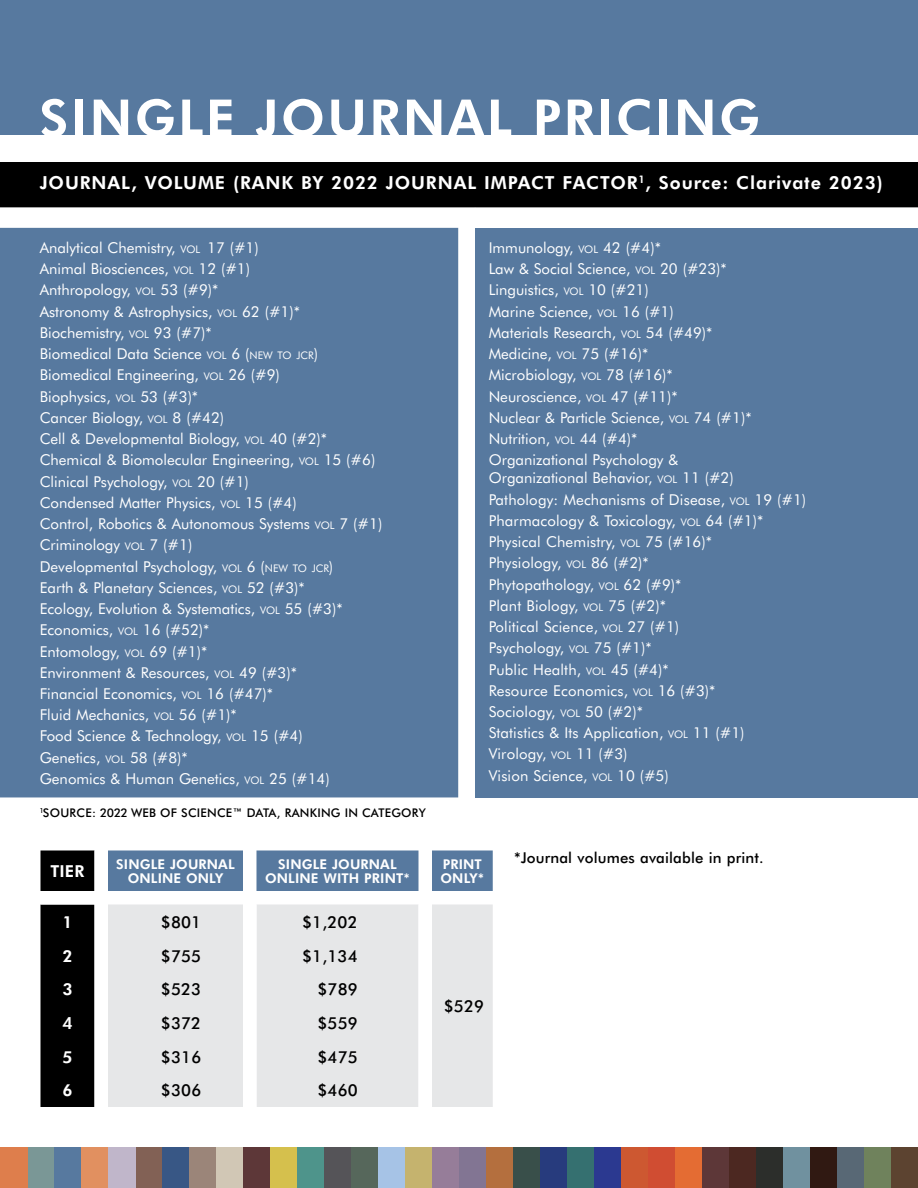
<style>
.page{position:relative;width:918px;height:1188px;background:#fff}
.page>*{position:absolute;margin:0;border:0;box-sizing:border-box;transform-origin:0 0}
.t1{font:700 51px "Futura BT";letter-spacing:.05em;color:#fff}
.t2{font:700 18px "Futura BT";letter-spacing:.05em;color:#fff}
.t3{font:500 16.5px "Futura BT";letter-spacing:.01em;color:#000}
.t4{font:700 16.5px "Futura BT";color:#fff}
.t5{font:15px/21.3px "Futura BT";color:#fff}
.t6{font:500 15px "Futura BT";letter-spacing:.01em;color:#000}
.t7{font:700 13.5px/13.5px "Futura BT";letter-spacing:.01em;color:#fff;text-align:center}
.t8{font:500 12px "Futura BT";letter-spacing:.02em;color:#000}
.s1{font-size:10.5px}
.s2{font-style:inherit}
</style>
<div class="page">
<div style="left:81px;top:1148px;width:27px;height:40px;background:#e19060"></div>
<div style="left:54px;top:1148px;width:27px;height:40px;background:#57799f"></div>
<div style="left:27px;top:1148px;width:27px;height:40px;background:#7a9796"></div>
<div style="left:0;top:1148px;width:27px;height:40px;background:#de7e4c"></div>
<div style="left:270px;top:1148px;width:27px;height:40px;background:#d5c04d"></div>
<div style="left:243px;top:1148px;width:27px;height:40px;background:#5d3738"></div>
<div style="left:702px;top:1148px;width:27px;height:40px;background:#5d3738"></div>
<div style="left:729px;top:1148px;width:27px;height:40px;background:#4c2821"></div>
<div style="left:756px;top:1148px;width:27px;height:40px;background:#2c2e2b"></div>
<div style="left:783px;top:1148px;width:27px;height:40px;background:#70919f"></div>
<div style="left:810px;top:1148px;width:27px;height:40px;background:#301912"></div>
<div style="left:837px;top:1148px;width:27px;height:40px;background:#586875"></div>
<div style="left:864px;top:1148px;width:27px;height:40px;background:#6f825c"></div>
<div style="left:891px;top:1148px;width:27px;height:40px;background:#5c4330"></div>
<div style="left:189px;top:1148px;width:27px;height:40px;background:#9b8579"></div>
<div style="left:216px;top:1148px;width:27px;height:40px;background:#d1c7b5"></div>
<div style="left:162px;top:1148px;width:27px;height:40px;background:#385785"></div>
<div style="left:135px;top:1148px;width:27px;height:40px;background:#826155"></div>
<div style="left:108px;top:1148px;width:27px;height:40px;background:#c0b6ca"></div>
<div style="left:405px;top:1148px;width:27px;height:40px;background:#c5b36e"></div>
<div style="left:378px;top:1148px;width:27px;height:40px;background:#a6c3e6"></div>
<div style="left:351px;top:1148px;width:27px;height:40px;background:#56675b"></div>
<div style="left:324px;top:1148px;width:27px;height:40px;background:#555458"></div>
<div style="left:297px;top:1148px;width:27px;height:40px;background:#4e948b"></div>
<div style="left:540px;top:1148px;width:27px;height:40px;background:#273b7d"></div>
<div style="left:513px;top:1148px;width:27px;height:40px;background:#394f4a"></div>
<div style="left:486px;top:1148px;width:27px;height:40px;background:#b46f3e"></div>
<div style="left:459px;top:1148px;width:27px;height:40px;background:#827593"></div>
<div style="left:432px;top:1148px;width:27px;height:40px;background:#967d99"></div>
<div style="left:675px;top:1148px;width:27px;height:40px;background:#e46c33"></div>
<div style="left:648px;top:1148px;width:27px;height:40px;background:#d04d32"></div>
<div style="left:621px;top:1148px;width:27px;height:40px;background:#cd5831"></div>
<div style="left:594px;top:1148px;width:27px;height:40px;background:#2b3990"></div>
<div style="left:567px;top:1148px;width:27px;height:40px;background:#357070"></div>
<div style="left:0;top:0;width:918px;height:135px;background:#57799f"></div>
<div style="left:0;top:162px;width:918px;height:46px;background:#000"></div>
<div style="left:0;top:228px;width:458px;height:569px;background:#57799f"></div>
<div style="left:475px;top:228px;width:443px;height:569px;background:#57799f"></div>
<svg style="left:40px;top:850px;width:55px;height:257px;background:#131313"></svg>
<svg style="left:108px;top:850px;width:385px;height:41px;background:#6483a6"></svg>
<div style="left:108px;top:904px;width:385px;height:203px;background:#e6e7e8"></div>
<svg style="left:243px;top:904px;width:189px;height:203px;background:#e9eaeb"></svg>
<h1 class="t1" style="left:40px;top:82px;width:722px">SINGLE JOURNAL PRICING</h1>
<p class="t2" style="left:40px;top:170px;width:845px">JOURNAL, VOLUME (RANK BY 2022 JOURNAL IMPACT FACTOR<sup>1</sup>, Source: Clarivate 2023)</p>
<p class="t5" style="left:40px;top:236px;width:344px">Analytical Chemistry, <span class="s1">VOL</span> 17 (#1)<br>Animal Biosciences, <span class="s1">VOL</span> 12 (<span class="s2">#1</span>)<br>Anthropology, <span class="s1">VOL</span> 53 (<span class="s2">#9</span>)*<br>Astronomy &amp; Astrophysics, <span class="s1">VOL</span> 62 (<span class="s2">#1</span>)* Biochemistry, <span class="s1">VOL</span> 93 (<span class="s2">#7</span>)*<br>Biomedical Data Science <span class="s1">VOL</span> 6 (<span class="s1">NEW TO JCR</span>)<br>Biomedical Engineering, <span class="s1">VOL</span> 26 (<span class="s2">#9</span>)<br>Biophysics, <span class="s1">VOL</span> 53 (<span class="s2">#3</span>)*<br>Cancer Biology, <span class="s1">VOL</span> 8 (<span class="s2">#42</span>)<br>Cell &amp; Developmental Biology, <span class="s1">VOL</span> 40 (<span class="s2">#2</span>)* Chemical &amp; Biomolecular Engineering, <span class="s1">VOL</span> 15 (<span class="s2">#6</span>)<br>Clinical Psychology, <span class="s1">VOL</span> 20 (<span class="s2">#1</span>)<br>Condensed Matter Physics, <span class="s1">VOL</span> 15 (<span class="s2">#4</span>)<br>Control, Robotics &amp; Autonomous Systems <span class="s1">VOL</span> 7 (<span class="s2">#1</span>)<br>Criminology <span class="s1">VOL</span> 7 (<span class="s2">#1</span>)<br>Developmental Psychology, <span class="s1">VOL</span> 6 (<span class="s1">NEW TO JCR</span>)<br>Earth &amp; Planetary Sciences, <span class="s1">VOL</span> 52 (<span class="s2">#3</span>)*<br>Ecology, Evolution &amp; Systematics, <span class="s1">VOL</span> 55 (<span class="s2">#3</span>)* Economics, <span class="s1">VOL</span> 16 (<span class="s2">#52</span>)*<br>Entomology, <span class="s1">VOL</span> 69 (<span class="s2">#1</span>)*<br>Environment &amp; Resources, <span class="s1">VOL</span> 49 (<span class="s2">#3</span>)*<br>Financial Economics, <span class="s1">VOL</span> 16 (<span class="s2">#47</span>)*<br>Fluid Mechanics, <span class="s1">VOL</span> 56 (<span class="s2">#1</span>)*<br>Food Science &amp; Technology, <span class="s1">VOL</span> 15 (<span class="s2">#4</span>)<br>Genetics, <span class="s1">VOL</span> 58 (<span class="s2">#8</span>)*<br>Genomics &amp; Human Genetics, <span class="s1">VOL</span> 25 (<span class="s2">#14</span>)</p>
<p class="t5" style="left:489px;top:236px;width:264px">Immunology, <span class="s1">VOL</span> 42 (<span class="s2">#4</span>)*<br>Law &amp; Social Science, <span class="s1">VOL</span> 20 (<span class="s2">#23</span>)*<br>Linguistics, <span class="s1">VOL</span> 10 (<span class="s2">#21</span>)<br>Marine Science, <span class="s1">VOL</span> 16 (<span class="s2">#1</span>)<br>Materials Research, <span class="s1">VOL</span> 54 (<span class="s2">#49</span>)*<br>Medicine, <span class="s1">VOL</span> 75 (<span class="s2">#16</span>)*<br>Microbiology, <span class="s1">VOL</span> 78 (<span class="s2">#16</span>)*<br>Neuroscience, <span class="s1">VOL</span> 47 (<span class="s2">#11</span>)*<br>Nuclear &amp; Particle Science, <span class="s1">VOL</span> 74 (<span class="s2">#1</span>)*<br>Nutrition, <span class="s1">VOL</span> 44 (<span class="s2">#4</span>)*<br>Organizational Psychology &amp;</p>
<p class="t5" style="left:489px;top:467px;width:319px">Organizational Behavior, <span class="s1">VOL</span> 11 (<span class="s2">#2</span>)<br>Pathology: Mechanisms of Disease, <span class="s1">VOL</span> 19 (<span class="s2">#1</span>)<br>Pharmacology &amp; Toxicology, <span class="s1">VOL</span> 64 (<span class="s2">#1</span>)*<br>Physical Chemistry, <span class="s1">VOL</span> 75 (<span class="s2">#16</span>)*<br>Physiology, <span class="s1">VOL</span> 86 (<span class="s2">#2</span>)*<br>Phytopathology, <span class="s1">VOL</span> 62 (<span class="s2">#9</span>)*<br>Plant Biology, <span class="s1">VOL</span> 75 (<span class="s2">#2</span>)*<br>Political Science, <span class="s1">VOL</span> 27 (<span class="s2">#1</span>)<br>Psychology, <span class="s1">VOL</span> 75 (<span class="s2">#1</span>)*<br>Public Health, <span class="s1">VOL</span> 45 (<span class="s2">#4</span>)*<br>Resource Economics, <span class="s1">VOL</span> 16 (<span class="s2">#3</span>)*<br>Sociology, <span class="s1">VOL</span> 50 (<span class="s2">#2</span>)*<br>Statistics &amp; Its Application, <span class="s1">VOL</span> 11 (<span class="s2">#1</span>)<br>Virology, <span class="s1">VOL</span> 11 (<span class="s2">#3</span>)<br>Vision Science, <span class="s1">VOL</span> 10 (<span class="s2">#5</span>)</p>
<p class="t8" style="left:40px;top:805px;width:387px"><sup>1</sup>SOURCE: 2022 WEB OF SCIENCE™ DATA, RANKING IN CATEGORY</p>
<p class="t4" style="left:50px;top:860px;width:36px">TIER</p>
<p class="t7" style="left:116px;top:857px;width:120px">SINGLE JOURNAL<br>ONLINE ONLY</p>
<p class="t7" style="left:265px;top:857px;width:146px">SINGLE JOURNAL<br>ONLINE WITH PRINT*</p>
<p class="t7" style="left:441px;top:857px;width:45px;text-align:left">PRINT<br>ONLY*</p>
<p class="t4" style="left:62px;top:910px;width:12px">1</p>
<p class="t3" style="left:161px;top:910px;width:42px">$801</p>
<p class="t3" style="left:302px;top:910px;width:57px">$1,202</p>
<p class="t4" style="left:62px;top:944px;width:12px">2</p>
<p class="t3" style="left:161px;top:944px;width:42px">$755</p>
<p class="t3" style="left:302px;top:944px;width:57px">$1,134</p>
<p class="t4" style="left:62px;top:978px;width:12px">3</p>
<p class="t3" style="left:161px;top:978px;width:42px">$523</p>
<p class="t3" style="left:317px;top:978px;width:42px">$789</p>
<p class="t4" style="left:62px;top:1012px;width:12px">4</p>
<p class="t3" style="left:161px;top:1012px;width:42px">$372</p>
<p class="t3" style="left:317px;top:1012px;width:42px">$559</p>
<p class="t4" style="left:62px;top:1045px;width:12px">5</p>
<p class="t3" style="left:161px;top:1045px;width:42px">$316</p>
<p class="t3" style="left:317px;top:1045px;width:42px">$475</p>
<p class="t4" style="left:63px;top:1079px;width:12px">6</p>
<p class="t3" style="left:161px;top:1079px;width:42px">$306</p>
<p class="t3" style="left:317px;top:1079px;width:42px">$460</p>
<p class="t3" style="left:444px;top:994px;width:42px">$529</p>
<p class="t6" style="left:514px;top:847px;width:251px">*Journal volumes available in print.</p>
</div>
